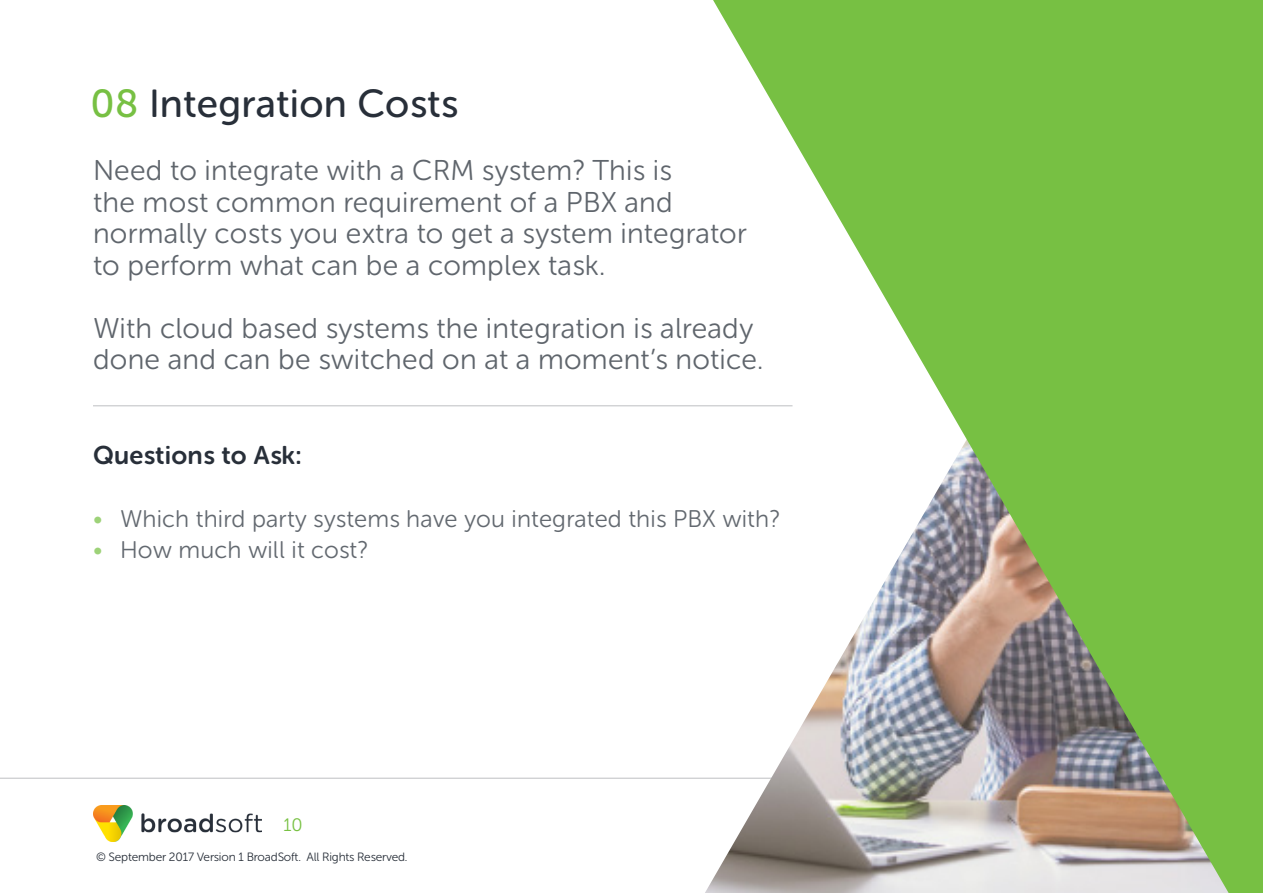
<style>
.page{position:relative;width:1263px;height:893px;background:#fff}
.page>*{position:absolute;margin:0;border:0;box-sizing:border-box;transform-origin:0 0}
.HEAD{font:39px "Museo Sans Rounded 500";letter-spacing:.01em;color:#282f39}
.BODY{font:28.5px/31.5px "Museo Sans Rounded 300";letter-spacing:.01em;color:#5f656c}
.QUESTIONS{font:25.5px "Museo Sans Rounded 700";letter-spacing:.01em;color:#282f39}
.t1{font:24px "Museo Sans Rounded 300";letter-spacing:.01em;color:#636970}
.t2{font:18px "Museo Sans Rounded 300";color:#78c143}
.t3{font:12px "Museo Sans Rounded 300";letter-spacing:-.01em;color:#282f39}
.s1{color:#77c043}
.s2{color:#9dd278}
</style>
<div class="page">
<img style="left:93px;top:805px;width:169px;height:36px">
<hr style="left:0;top:778px;width:1263px;height:1px;background:#bebfc2">
<hr style="left:93px;top:405px;width:699px;height:1px;background:#bebfc2">
<svg style="left:713px;top:0;width:550px;height:893px;fill:#77c043"></svg>
<p class="HEAD" style="left:90px;top:82px;width:369px"><span class="s1">08</span> Integration Costs</p>
<p class="BODY" style="left:93px;top:155px;width:655px">Need to integrate with a CRM system? This is<br>the most common requirement of a PBX and normally costs you extra to get a system integrator to perform what can be a complex task.</p>
<p class="BODY" style="left:93px;top:312px;width:672px">With cloud based systems the integration is already done and can be switched on at a moment’s notice.</p>
<p class="QUESTIONS" style="left:93px;top:440px;width:210px">Questions to Ask:</p>
<p class="t1" style="left:93px;top:505px;width:688px"><span class="s2">•</span> Which third party systems have you integrated this PBX with?</p>
<p class="t1" style="left:93px;top:537px;width:276px"><span class="s2">•</span> How much will it cost?</p>
<p class="t2" style="left:283px;top:815px;width:21px">10</p>
<p class="t3" style="left:96px;top:851px;width:313px">© September 2017 Version 1 BroadSoft. All Rights Reserved.</p>
</div>
